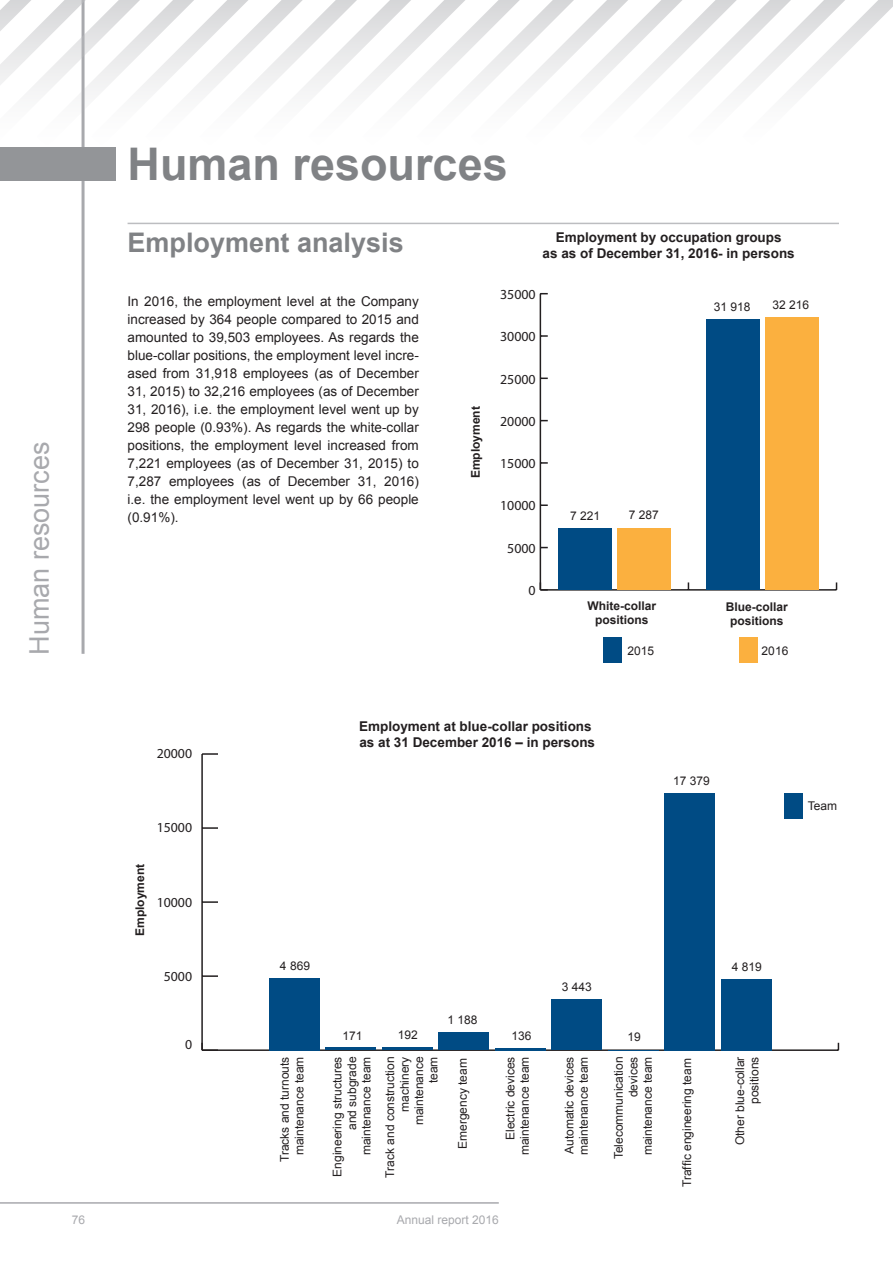
<style>
.page{position:relative;width:893px;height:1263px;background:#fff}
.page>*{position:absolute;margin:0;border:0;box-sizing:border-box;transform-origin:0 0}
.t1{font:700 45px "Arial";color:#808285}
.t2{font:700 27px "Arial";color:#808285}
.t3{font:27px "Arial";color:#a8a9ad}
.t4{font:13.95px "Myriad Pro";color:#231f20}
.t5{font:13.8px "Myriad Pro";color:#231f20}
.t6{font:13.5px/18px "Arial";color:#231f20;text-align:justify}
.t7{font:700 13.5px/16.2px "Arial";color:#231f20}
.t8{font:12px/14.4px "Arial";color:#231f20;text-align:right}
.t9{font:700 12px "Arial";color:#231f20}
.t10{font:12px "Arial";color:#a8a9ad}
</style>
<div class="page">
<hr style="left:82px;top:0;width:3px;height:654px;background:#a8a9ad">
<hr style="left:0;top:1202px;width:499px;height:2px;background:#a8a9ad">
<hr style="left:540px;top:589px;width:296px;height:2px;background:#231f20">
<hr style="left:540px;top:294px;width:1px;height:296px;background:#231f20">
<svg style="left:540px;top:582px;width:8px;height:9px"></svg>
<svg style="left:541px;top:504px;width:7px;height:2px"></svg>
<svg style="left:541px;top:462px;width:7px;height:2px"></svg>
<svg style="left:541px;top:335px;width:7px;height:2px"></svg>
<div style="left:617px;top:528px;width:54px;height:62px;background:#fbb03f"></div>
<div style="left:765px;top:317px;width:54px;height:273px;background:#fbb03f"></div>
<div style="left:558px;top:529px;width:53px;height:61px;background:#004b84"></div>
<div style="left:706px;top:320px;width:53px;height:270px;background:#004b84"></div>
<div style="left:604px;top:637px;width:18px;height:26px;background:#004b84"></div>
<div style="left:739px;top:637px;width:19px;height:26px;background:#fbb03f"></div>
<hr style="left:202px;top:1049px;width:636px;height:2px;background:#231f20">
<hr style="left:201px;top:754px;width:2px;height:296px;background:#231f20">
<svg style="left:201px;top:1043px;width:17px;height:8px"></svg>
<svg style="left:203px;top:975px;width:15px;height:2px"></svg>
<svg style="left:203px;top:901px;width:15px;height:2px"></svg>
<svg style="left:203px;top:827px;width:15px;height:2px"></svg>
<svg style="left:202px;top:753px;width:16px;height:2px"></svg>
<div style="left:721px;top:979px;width:51px;height:71px;background:#004b84"></div>
<div style="left:664px;top:793px;width:51px;height:257px;background:#004b84"></div>
<hr style="left:608px;top:1050px;width:51px;height:1px;background:#004b84">
<div style="left:551px;top:999px;width:51px;height:51px;background:#004b84"></div>
<hr style="left:495px;top:1048px;width:51px;height:2px;background:#004b84">
<div style="left:438px;top:1032px;width:51px;height:18px;background:#004b84"></div>
<hr style="left:382px;top:1047px;width:51px;height:3px;background:#004b84">
<hr style="left:325px;top:1048px;width:51px;height:2px;background:#004b84">
<div style="left:269px;top:978px;width:50px;height:72px;background:#004b84"></div>
<div style="left:784px;top:793px;width:19px;height:26px;background:#004b84"></div>
<div style="left:0;top:147px;width:116px;height:33px;background:#939598"></div>
<svg style="left:0;top:0;width:893px;height:147px"></svg>
<hr style="left:128px;top:223px;width:711px;height:1px;background:#bcbdc0">
<p class="t3" style="left:21px;top:655px;width:215px;rotate:-90deg">Human resources</p>
<p class="t1" style="left:128px;top:132px;width:382px">Human resources</p>
<p class="t2" style="left:128px;top:223px;width:278px">Employment analysis</p>
<p class="t6" style="left:128px;top:292px;width:293px">In 2016, the employment level at the Company increased by 364 people compared to 2015 and amounted to 39,503 employees. As regards the blue-collar positions, the employment level incre&shy;ased from 31,918 employees (as of December 31, 2015) to 32,216 employees (as of December 31, 2016), i.e. the employment level went up by 298 people (0.93%). As regards the white-collar positions, the employment level increased from 7,221 employees (as of December 31, 2015) to 7,287 employees (as of December 31, 2016) i.e. the employment level went up by 66 people (0.91%).</p>
<p class="t9" style="left:467px;top:478px;width:74px;rotate:-90deg">Employment</p>
<p class="t7" style="left:556px;top:229px;width:227px">Employment by occupation groups</p>
<p class="t7" style="left:543px;top:246px;width:254px">as as of December 31, 2016- in persons</p>
<p class="t4" style="left:500px;top:286px;width:37px">35000</p>
<p class="t4" style="left:500px;top:328px;width:37px">30000</p>
<p class="t4" style="left:500px;top:370px;width:37px">25000</p>
<p class="t4" style="left:500px;top:412px;width:37px">20000</p>
<p class="t4" style="left:500px;top:455px;width:37px">15000</p>
<p class="t4" style="left:500px;top:497px;width:37px">10000</p>
<p class="t4" style="left:507px;top:539px;width:30px">5000</p>
<p class="t4" style="left:529px;top:582px;width:9px">0</p>
<p class="t8" style="left:714px;top:299px;width:38px">31 918</p>
<p class="t8" style="left:772px;top:297px;width:38px">32 216</p>
<p class="t8" style="left:570px;top:509px;width:32px">7 221</p>
<p class="t8" style="left:629px;top:508px;width:32px">7 287</p>
<p class="t9" style="left:588px;top:597px;width:70px">White-collar</p>
<p class="t9" style="left:595px;top:612px;width:55px">positions</p>
<p class="t9" style="left:726px;top:598px;width:64px">Blue-collar</p>
<p class="t9" style="left:730px;top:613px;width:55px">positions</p>
<p class="t8" style="left:627px;top:644px;width:28px">2015</p>
<p class="t8" style="left:762px;top:644px;width:28px">2016</p>
<p class="t5" style="left:157px;top:745px;width:37px">20000</p>
<p class="t5" style="left:157px;top:819px;width:37px">15000</p>
<p class="t9" style="left:132px;top:936px;width:74px;rotate:-90deg">Employment</p>
<p class="t5" style="left:157px;top:893px;width:37px">10000</p>
<p class="t5" style="left:164px;top:967px;width:30px">5000</p>
<p class="t5" style="left:185px;top:1035px;width:9px">0</p>
<p class="t7" style="left:359px;top:718px;width:237px">Employment at blue-collar positions as at 31 December 2016 – in persons</p>
<p class="t8" style="left:673px;top:773px;width:38px">17 379</p>
<p class="t8" style="left:280px;top:958px;width:32px">4 869</p>
<p class="t8" style="left:342px;top:1028px;width:22px">171</p>
<p class="t8" style="left:398px;top:1027px;width:22px">192</p>
<p class="t8" style="left:447px;top:1012px;width:32px">1 188</p>
<p class="t8" style="left:511px;top:1028px;width:22px">136</p>
<p class="t8" style="left:562px;top:980px;width:32px">3 443</p>
<p class="t8" style="left:627px;top:1029px;width:15px">19</p>
<p class="t8" style="left:732px;top:960px;width:32px">4 819</p>
<p class="t8" style="left:277px;top:1162px;width:107px;text-align:center;rotate:-90deg">Tracks and turnouts maintenance team</p>
<p class="t8" style="left:330px;top:1177px;width:122px;rotate:-90deg">Engineering structures and subgrade</p>
<p class="t8" style="left:359px;top:1155px;width:100px;rotate:-90deg">maintenance team</p>
<p class="t8" style="left:383px;top:1178px;width:122px;rotate:-90deg">Track and construction</p>
<p class="t8" style="left:397px;top:1112px;width:57px;rotate:-90deg">machinery</p>
<p class="t8" style="left:412px;top:1125px;width:70px;rotate:-90deg">maintenance</p>
<p class="t8" style="left:426px;top:1083px;width:28px;rotate:-90deg">team</p>
<p class="t8" style="left:455px;top:1149px;width:92px;rotate:-90deg">Emergency team</p>
<p class="t8" style="left:503px;top:1140px;width:85px;rotate:-90deg">Electric devices</p>
<p class="t8" style="left:517px;top:1155px;width:100px;rotate:-90deg">maintenance team</p>
<p class="t8" style="left:562px;top:1155px;width:100px;text-align:left;rotate:-90deg">Automatic devices maintenance team</p>
<p class="t8" style="left:611px;top:1159px;width:104px;rotate:-90deg">Telecommunication devices</p>
<p class="t8" style="left:640px;top:1155px;width:100px;rotate:-90deg">maintenance team</p>
<p class="t8" style="left:680px;top:1187px;width:130px;rotate:-90deg">Traffic engineering team</p>
<p class="t8" style="left:733px;top:1145px;width:90px;rotate:-90deg">Other blue-collar</p>
<p class="t8" style="left:747px;top:1104px;width:49px;rotate:-90deg">positions</p>
<p class="t10" style="left:72px;top:1211px;width:15px">76</p>
<p class="t10" style="left:397px;top:1211px;width:104px">Annual report 2016</p>
<p class="t8" style="left:808px;top:799px;width:31px">Team</p>
</div>
